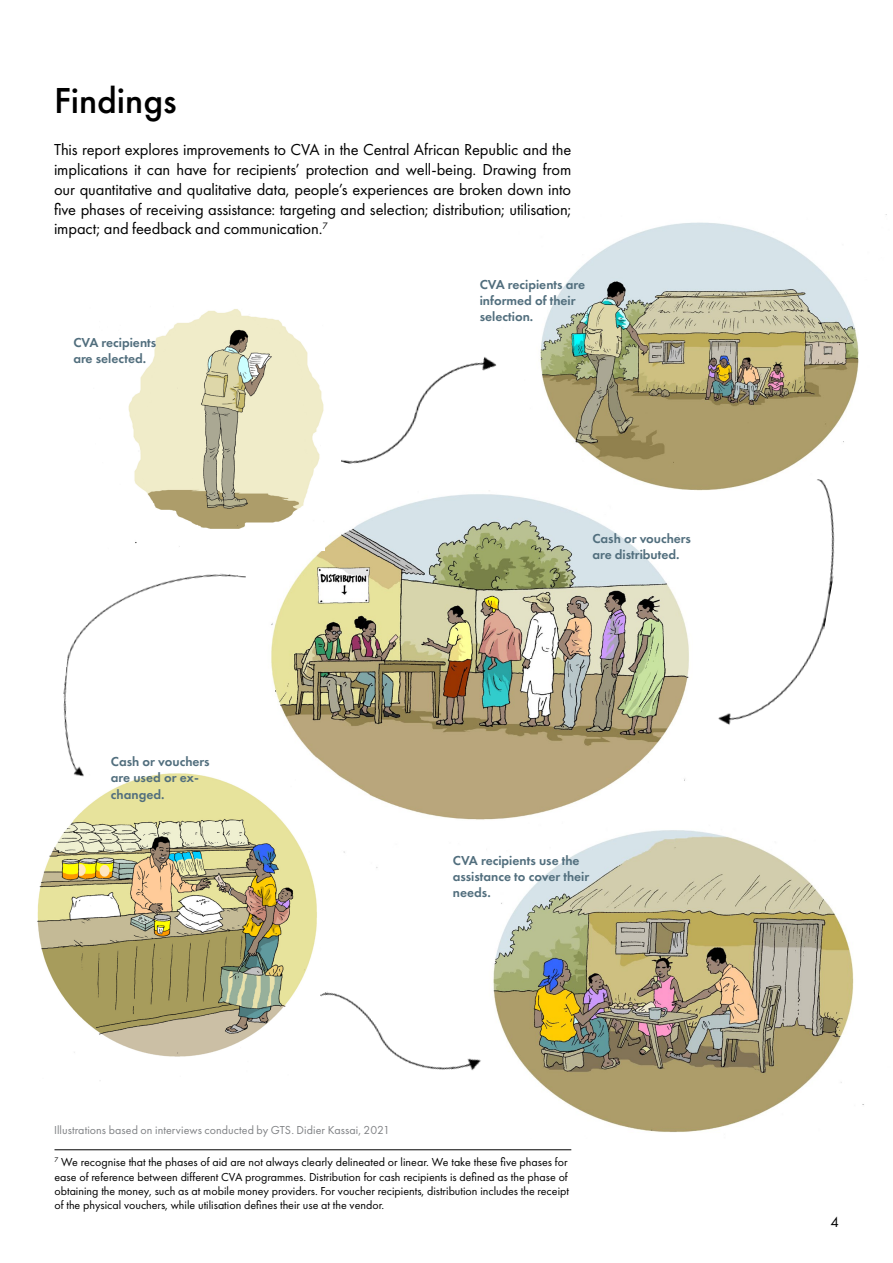
<style>
.page{position:relative;width:893px;height:1263px;background:#fff}
.page>*{position:absolute;margin:0;border:0;box-sizing:border-box;transform-origin:0 0}
.Heading_1{font:500 37.5px "Futura PT";color:#000}
.Text{font:16.5px/19.8px "Futura PT";letter-spacing:-.005em;color:#000;text-align:justify}
.t1{font:15px "Futura PT";color:#000}
.Highlight{font:600 13.5px/16.2px "Futura PT";color:#516e7d}
.Footnote{font:12px/14.4px "Futura PT";color:#000;text-align:justify}
.Text-2{font:12px "Futura PT";letter-spacing:.005em;color:#808285}
</style>
<div class="page">
<img style="left:540px;top:214px;width:347px;height:277px">
<img style="left:271px;top:494px;width:418px;height:374px">
<img style="left:37px;top:768px;width:288px;height:313px">
<img style="left:438px;top:822px;width:426px;height:310px">
<hr style="left:54px;top:1149px;width:517px;height:1px;background:#000">
<img style="left:128px;top:309px;width:197px;height:242px">
<img style="left:341px;top:357px;width:156px;height:134px">
<img style="left:707px;top:468px;width:143px;height:257px">
<img style="left:53px;top:573px;width:193px;height:227px">
<img style="left:320px;top:940px;width:175px;height:180px">
<p class="Heading_1" style="left:54px;top:78px;width:124px">Findings</p>
<p class="Text" style="left:54px;top:140px;width:519px">This report explores improvements to CVA in the Central African Republic and the implications it can have for recipients’ protection and well-being. Drawing from our quantitative and qualitative data, people’s experiences are broken down into five phases of receiving assistance: targeting and selection; distribution; utilisation; impact; and feedback and communication.<sup>7</sup></p>
<p class="Highlight" style="left:73px;top:334px;width:84px">CVA recipients are selected.</p>
<p class="Highlight" style="left:111px;top:753px;width:100px">Cash or vouchers are used or ex&shy;changed.</p>
<p class="Highlight" style="left:480px;top:276px;width:107px">CVA recipients are informed of their selection.</p>
<p class="Highlight" style="left:592px;top:530px;width:100px">Cash or vouchers are distributed.</p>
<p class="Highlight" style="left:453px;top:852px;width:138px">CVA recipients use the assistance to cover their needs.</p>
<p class="Text-2" style="left:54px;top:1123px;width:337px">Illustrations based on interviews conducted by GTS. Didier Kassai, 2021</p>
<p class="Footnote" style="left:54px;top:1155px;width:516px"><sup>7</sup> We recognise that the phases of aid are not always clearly delineated or linear. We take these five phases for ease of reference between different CVA programmes. Distribution for cash recipients is defined as the phase of obtaining the money, such as at mobile money providers. For voucher recipients, distribution includes the receipt of the physical vouchers, while utilisation defines their use at the vendor.</p>
<p class="t1" style="left:830px;top:1213px;width:10px">4</p>
</div>
